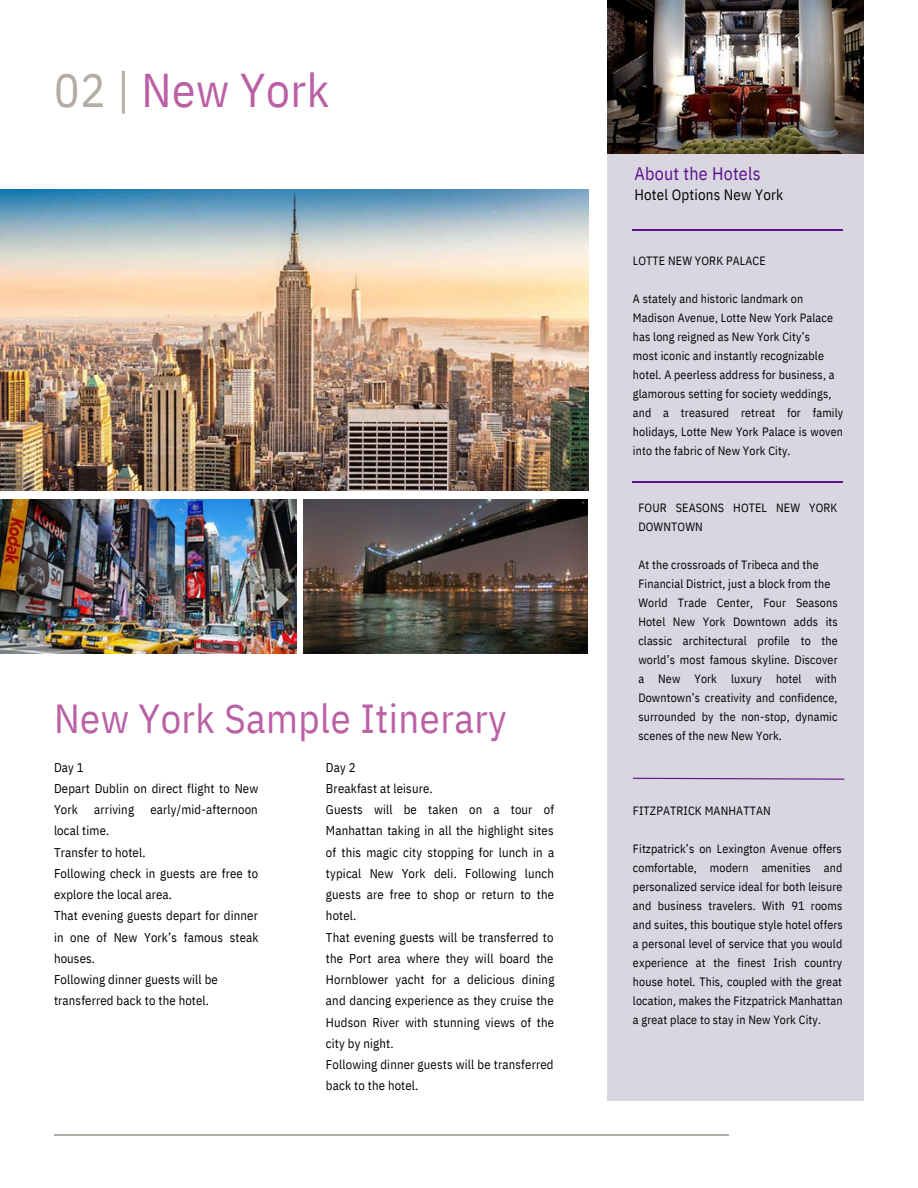
<style>
.page{position:relative;width:918px;height:1188px;background:#fff}
.page>*{position:absolute;margin:0;border:0;box-sizing:border-box;transform-origin:0 0}
.t1{font:47.25px "IBM Plex Sans Cond";letter-spacing:.01em;color:#bb60a5}
.t2{font:40.5px "IBM Plex Sans Cond";letter-spacing:.01em;color:#bb60a5}
.t3{font:18px "IBM Plex Sans Cond";letter-spacing:.01em;color:#5b118b}
.t4{font:15px "IBM Plex Sans Cond";letter-spacing:.01em;color:#000}
.t5{font:12.75px/21.3px "IBM Plex Sans Cond";letter-spacing:.01em;color:#000}
.t6{font:12px/19px "IBM Plex Sans Cond";letter-spacing:.01em;color:#000}
.s1{color:#b3aca5}
</style>
<div class="page">
<hr style="left:54px;top:1134px;width:810px;height:1px;background:#b3aca5">
<div style="left:607px;top:0;width:257px;height:1101px;background:#d9d6e2"></div>
<hr style="left:633px;top:229px;width:209px;height:1px;background:#5b118b">
<hr style="left:633px;top:481px;width:209px;height:1px;background:#5b118b">
<img style="left:0;top:189px;width:588px;height:301px">
<img style="left:0;top:500px;width:297px;height:153px">
<img style="left:303px;top:500px;width:285px;height:153px">
<div style="left:729px;top:1134px;width:162px;height:41px;background:#fff"></div>
<img style="left:608px;top:0;width:256px;height:154px">
<svg style="left:632px;top:777px;width:213px;height:3px"></svg>
<h1 class="t1" style="left:54px;top:58px;width:277px"><span class="s1">02 |</span> New York</h1>
<h2 class="t2" style="left:54px;top:692px;width:454px">New York Sample Itinerary</h2>
<p class="t5" style="left:54px;top:756px;width:206px">Day 1<br>Depart Dublin on direct flight to New<br>York</p>
<p class="t5" style="left:94px;top:799px;width:41px">arriving</p>
<p class="t5" style="left:150px;top:799px;width:109px">early/mid-afternoon</p>
<p class="t5" style="left:54px;top:820px;width:206px">local time.<br>Transfer to hotel.<br>Following check in guests are free to explore the local area.<br>That evening guests depart for dinner in one of New York’s famous steak houses.<br>Following dinner guests will be transferred back to the hotel.</p>
<p class="t5" style="left:326px;top:756px;width:230px">Day 2<br>Breakfast at leisure.<br>Guests will be taken on a tour of<br>Manhattan taking in all the highlight sites of this magic city stopping for lunch in a typical New York deli. Following lunch guests are free to shop or return to the hotel.<br>That evening guests will be transferred to the Port area where they will board the<br>Hornblower yacht for a delicious dining and dancing experience as they cruise the<br>Hudson River with stunning views of the city by night.<br>Following dinner guests will be transferred back to the hotel.</p>
<h3 class="t3" style="left:634px;top:161px;width:128px">About the Hotels</h3>
<p class="t4" style="left:634px;top:185px;width:150px">Hotel Options New York</p>
<p class="t6" style="left:633px;top:251px;width:134px">LOTTE NEW YORK PALACE</p>
<p class="t6" style="left:633px;top:289px;width:212px">A stately and historic landmark on Madison Avenue, Lotte New York Palace has long reigned as New York City’s<br>most iconic and instantly recognizable hotel. A peerless address for business, a glamorous setting for society weddings, and a treasured retreat for family holidays, Lotte New York Palace is woven into the fabric of New York City.</p>
<p class="t6" style="left:638px;top:498px;width:201px">FOUR SEASONS HOTEL NEW YORK<br>DOWNTOWN</p>
<p class="t6" style="left:638px;top:555px;width:201px">At the crossroads of Tribeca and the Financial District, just a block from the World Trade Center, Four Seasons Hotel New York Downtown adds its classic architectural profile to the world’s most famous skyline. Discover a New York luxury hotel with Downtown’s creativity and confidence, surrounded by the non-stop, dynamic scenes of the new New York.</p>
<p class="t6" style="left:633px;top:801px;width:139px">FITZPATRICK MANHATTAN</p>
<p class="t6" style="left:633px;top:839px;width:211px;text-align:justify">Fitzpatrick’s on Lexington Avenue offers comfortable, modern amenities and personalized service ideal for both leisure and business travelers. With 91 rooms and suites, this boutique style hotel offers a personal level of service that you would experience at the finest Irish country house hotel. This, coupled with the great location, makes the Fitzpatrick Manhattan a great place to stay in New York City.</p>
</div>
